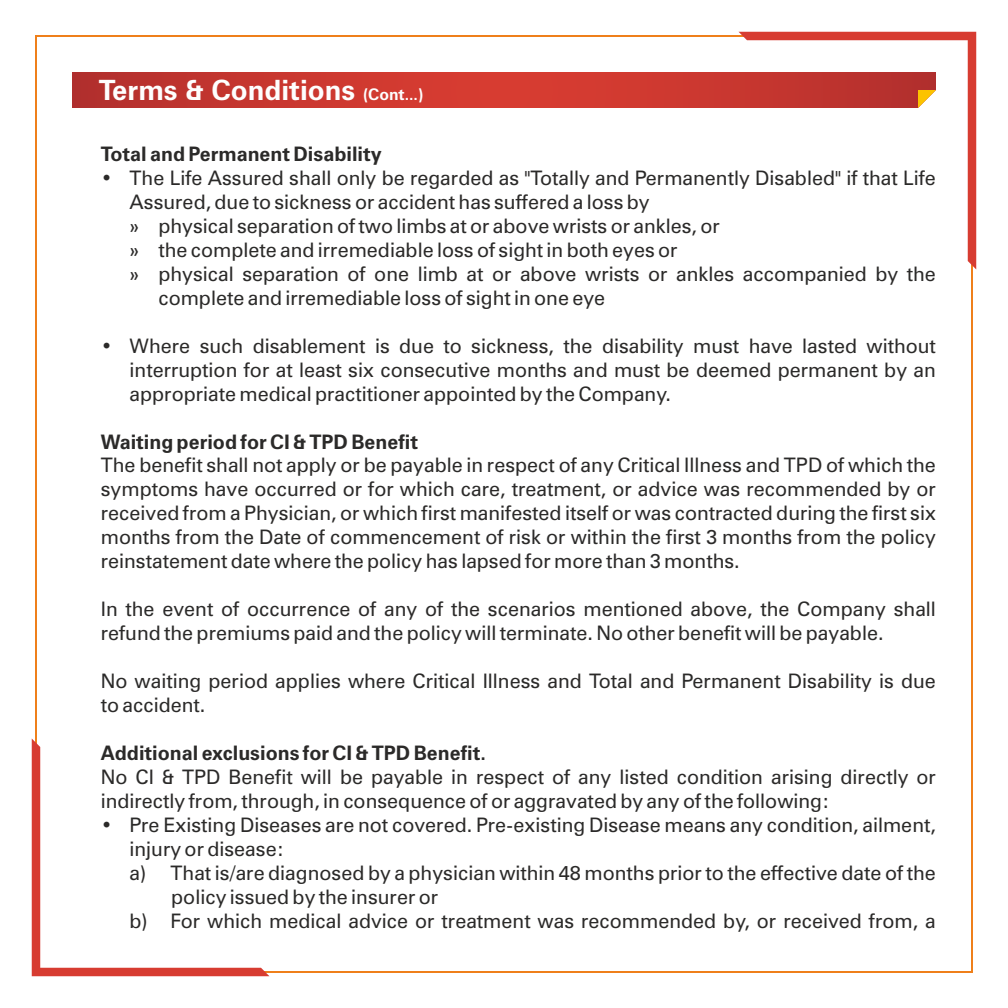
<style>
.page{position:relative;width:1008px;height:1008px;background:#fff}
.page>*{position:absolute;margin:0;border:0;box-sizing:border-box;transform-origin:0 0}
.t1{font:700 28px "Zurich BT";color:#fefefe}
.t2{font:20px/24px "Zurich BT";color:#2b2a29}
.t3{font:700 20px "Zurich BT";color:#2b2a29}
.s1{font-weight:400;font-size:16px}
</style>
<div class="page">
<svg style="left:72px;top:72px;width:666px;height:36px;background:#ca372f"></svg>
<svg style="left:32px;top:738px;width:238px;height:238px"></svg>
<svg style="left:738px;top:32px;width:238px;height:238px"></svg>
<h1 class="t1" style="left:99px;top:79px;width:326px">Terms &amp; Conditions <span class="s1">(Cont...)</span></h1>
<p class="t3" style="left:101px;top:145px;width:283px">Total and Permanent Disability</p>
<p class="t2" style="left:101px;top:168px;width:837px">• The Life Assured shall only be regarded as "Totally and Permanently Disabled" if that Life</p>
<p class="t2" style="left:130px;top:192px;width:522px">Assured, due to sickness or accident has suffered a loss by</p>
<p class="t2" style="left:130px;top:215px;width:592px">» physical separation of two limbs at or above wrists or ankles, or</p>
<p class="t2" style="left:130px;top:239px;width:550px">» the complete and irremediable loss of sight in both eyes or</p>
<p class="t2" style="left:130px;top:263px;width:808px">» physical separation of one limb at or above wrists or ankles accompanied by the</p>
<p class="t2" style="left:158px;top:287px;width:448px">complete and irremediable loss of sight in one eye</p>
<p class="t2" style="left:130px;top:335px;width:808px;text-align:justify;text-indent:-29px">• Where such disablement is due to sickness, the disability must have lasted without interruption for at least six consecutive months and must be deemed permanent by an appropriate medical practitioner appointed by the Company.</p>
<p class="t3" style="left:101px;top:433px;width:319px">Waiting period for CI &amp; TPD Benefit</p>
<p class="t2" style="left:101px;top:455px;width:837px;text-align:justify">The benefit shall not apply or be payable in respect of any Critical Illness and TPD of which the symptoms have occurred or for which care, treatment, or advice was recommended by or received from a Physician, or which first manifested itself or was contracted during the first six months from the Date of commencement of risk or within the first 3 months from the policy reinstatement date where the policy has lapsed for more than 3 months.</p>
<p class="t2" style="left:101px;top:599px;width:837px">In the event of occurrence of any of the scenarios mentioned above, the Company shall refund the premiums paid and the policy will terminate. No other benefit will be payable.</p>
<p class="t2" style="left:101px;top:671px;width:837px">No waiting period applies where Critical Illness and Total and Permanent Disability is due to accident.</p>
<p class="t3" style="left:101px;top:745px;width:387px">Additional exclusions for CI &amp; TPD Benefit.</p>
<p class="t2" style="left:101px;top:767px;width:837px">No CI &amp; TPD Benefit will be payable in respect of any listed condition arising directly or indirectly from, through, in consequence of or aggravated by any of the following:</p>
<p class="t2" style="left:101px;top:815px;width:837px">• Pre Existing Diseases are not covered. Pre-existing Disease means any condition, ailment,</p>
<p class="t2" style="left:130px;top:839px;width:156px">injury or disease:</p>
<p class="t2" style="left:130px;top:863px;width:808px">a) That is/are diagnosed by a physician within 48 months prior to the effective date of the</p>
<p class="t2" style="left:171px;top:887px;width:268px">policy issued by the insurer or</p>
<p class="t2" style="left:130px;top:911px;width:808px">b) For which medical advice or treatment was recommended by, or received from, a</p>
</div>
